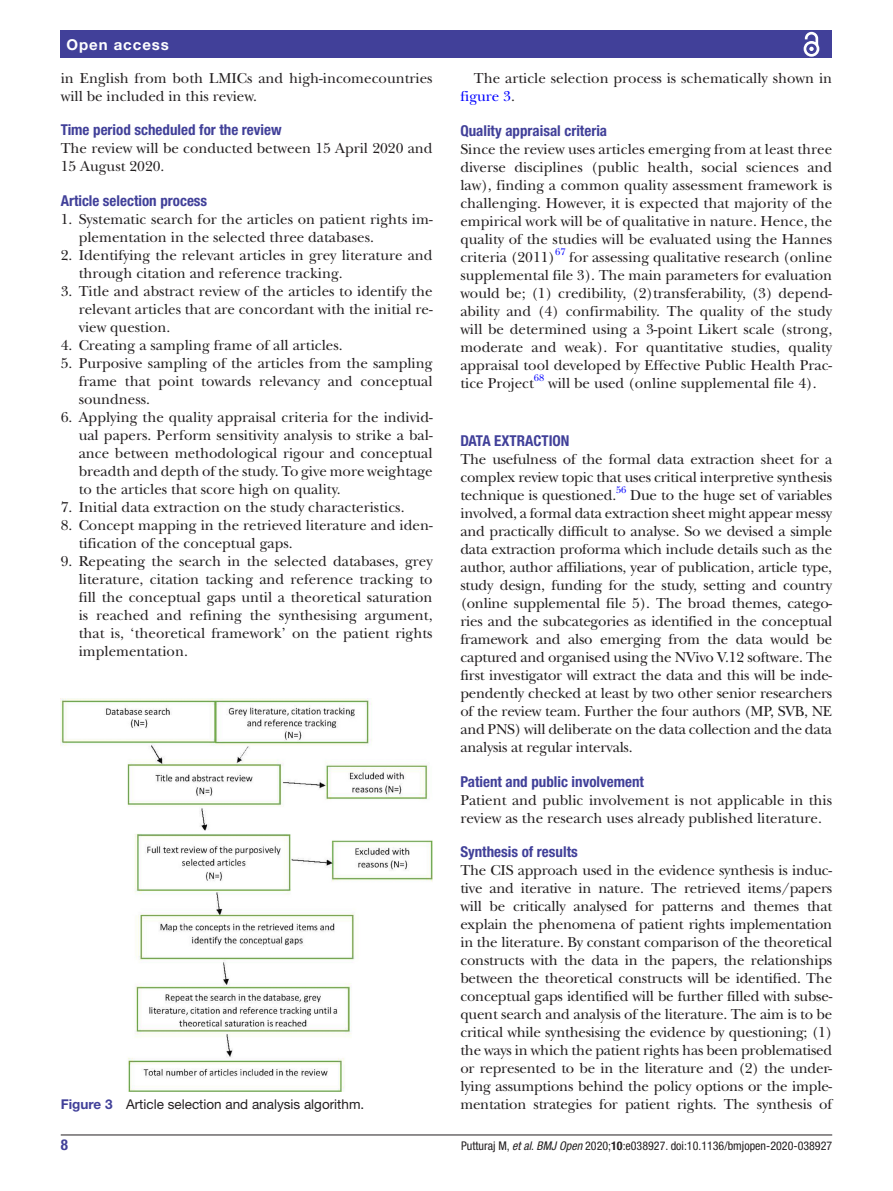
<style>
.page{position:relative;width:893px;height:1191px;background:#fff}
.page>*{position:absolute;margin:0;border:0;box-sizing:border-box;transform-origin:0 0}
.t1{font:15px/18px "New Baskerville";color:#231f20;text-align:justify}
.t2{font:700 condensed 15px "Helvetica Neue LT Std";color:#414099}
.t3{font:700 15px "Helvetica Neue LT Std";letter-spacing:.065em;color:#fff}
.t4{font:13.5px "Helvetica Neue LT Std";color:#231f20}
.t5{font:condensed 12px "Helvetica Neue LT Std";color:#231f20}
.t6{font:9.9px "New Baskerville";color:#00f}
.s1{color:#00f}
.s2{font-weight:700;color:#414099}
.s3{font-style:italic}
.s4{font-weight:700}
</style>
<div class="page">
<hr style="left:61px;top:1134px;width:771px;height:1px;background:#231f20">
<div style="left:61px;top:31px;width:771px;height:27px;background:#414099"></div>
<svg style="left:803px;top:31px;width:17px;height:26px"></svg>
<img style="left:61px;top:699px;width:372px;height:392px">
<p class="t3" style="left:66px;top:35px;width:104px">Open access</p>
<p class="t1" style="left:61px;top:69px;width:373px">in English from both LMICs and high-incomecountries will be included in this review.</p>
<p class="t2" style="left:61px;top:121px;width:222px">Time period scheduled for the review</p>
<p class="t1" style="left:61px;top:139px;width:373px">The review will be conducted between 15 April 2020 and<br>15 August 2020.</p>
<p class="t2" style="left:61px;top:191px;width:148px">Article selection process</p>
<p class="t1" style="left:79px;top:210px;width:355px;text-indent:-18px">1. Systematic search for the articles on patient rights im&shy;plementation in the selected three databases.</p>
<p class="t1" style="left:79px;top:246px;width:355px;text-indent:-18px">2. Identifying the relevant articles in grey literature and through citation and reference tracking.</p>
<p class="t1" style="left:79px;top:282px;width:355px;text-indent:-18px">3. Title and abstract review of the articles to identify the relevant articles that are concordant with the initial re&shy;view question.</p>
<p class="t1" style="left:61px;top:336px;width:283px">4. Creating a sampling frame of all articles.</p>
<p class="t1" style="left:79px;top:354px;width:355px;text-indent:-18px">5. Purposive sampling of the articles from the sampling frame that point towards relevancy and conceptual soundness.</p>
<p class="t1" style="left:79px;top:408px;width:355px;text-indent:-18px">6. Applying the quality appraisal criteria for the individ&shy;ual papers. Perform sensitivity analysis to strike a bal&shy;ance between methodological rigour and conceptual breadth and depth of the study. To give more weightage to the articles that score high on quality.</p>
<p class="t1" style="left:61px;top:498px;width:345px">7. Initial data extraction on the study characteristics.</p>
<p class="t1" style="left:79px;top:516px;width:355px;text-indent:-18px">8. Concept mapping in the retrieved literature and iden&shy;tification of the conceptual gaps.</p>
<p class="t1" style="left:79px;top:552px;width:355px;text-indent:-18px">9. Repeating the search in the selected databases, grey literature, citation tacking and reference tracking to fill the conceptual gaps until a theoretical saturation is reached and refining the synthesising argument, that is, ‘theoretical framework’ on the patient rights implementation.</p>
<p class="t1" style="left:460px;top:69px;width:373px;text-indent:14px">The article selection process is schematically shown in <span class="s1">figure 3</span>.</p>
<p class="t2" style="left:460px;top:121px;width:148px">Quality appraisal criteria</p>
<p class="t1" style="left:460px;top:140px;width:373px">Since the review uses articles emerging from at least three diverse disciplines (public health, social sciences and law), finding a common quality assessment framework is challenging. However, it is expected that majority of the empirical work will be of qualitative in nature. Hence, the quality of the studies will be evaluated using the Hannes criteria (2011)</p>
<p class="t6" style="left:555px;top:246px;width:12px">67</p>
<p class="t1" style="left:460px;top:248px;width:373px;text-indent:109px">for assessing qualitative research (online supplemental file 3). The main parameters for evaluation would be; (1) credibility, (2)transferability, (3) depend&shy;ability and (4) confirmability. The quality of the study will be determined using a 3-point Likert scale (strong, moderate and weak). For quantitative studies, quality appraisal tool developed by Effective Public Health Prac&shy;tice Project</p>
<p class="t6" style="left:534px;top:372px;width:12px">68</p>
<p class="t1" style="left:548px;top:374px;width:270px">will be used (online supplemental file 4).</p>
<p class="t2" style="left:460px;top:431px;width:111px">DATA EXTRACTION</p>
<p class="t1" style="left:460px;top:450px;width:373px">The usefulness of the formal data extraction sheet for a complex review topic that uses critical interpretive synthesis technique is questioned.<sup>56</sup> Due to the huge set of variables involved, a formal data extraction sheet might appear messy and practically difficult to analyse. So we devised a simple data extraction proforma which include details such as the author, author affiliations, year of publication, article type, study design, funding for the study, setting and country (online supplemental file 5). The broad themes, catego&shy;ries and the subcategories as identified in the conceptual framework and also emerging from the data would be captured and organised using the NVivo V.12 software. The first investigator will extract the data and this will be inde&shy;pendently checked at least by two other senior researchers of the review team. Further the four authors (MP, SVB, NE and PNS) will deliberate on the data collection and the data analysis at regular intervals.</p>
<p class="t2" style="left:460px;top:772px;width:185px">Patient and public involvement</p>
<p class="t1" style="left:460px;top:791px;width:373px">Patient and public involvement is not applicable in this review as the research uses already published literature.</p>
<p class="t2" style="left:460px;top:843px;width:119px">Synthesis of results</p>
<p class="t1" style="left:460px;top:861px;width:373px">The CIS approach used in the evidence synthesis is induc&shy;tive and iterative in nature. The retrieved items/papers will be critically analysed for patterns and themes that explain the phenomena of patient rights implementation in the literature. By constant comparison of the theoretical constructs with the data in the papers, the relationships between the theoretical constructs will be identified. The conceptual gaps identified will be further filled with subse&shy;quent search and analysis of the literature. The aim is to be critical while synthesising the evidence by questioning; (1) the ways in which the patient rights has been problematised or represented to be in the literature and (2) the under&shy;lying assumptions behind the policy options or the imple-</p>
<p class="t4" style="left:61px;top:1096px;width:305px"><span class="s2">Figure 3</span> Article selection and analysis algorithm.</p>
<p class="t1" style="left:460px;top:1095px;width:373px">mentation strategies for patient rights. The synthesis of</p>
<p class="t2" style="left:61px;top:1135px;width:9px">8</p>
<p class="t5" style="left:461px;top:1138px;width:373px">Putturaj M, <span class="s3">et al</span>. <span class="s3">BMJ Open</span> 2020;<span class="s4">10</span>:e038927. doi:10.1136/bmjopen-2020-038927</p>
</div>
